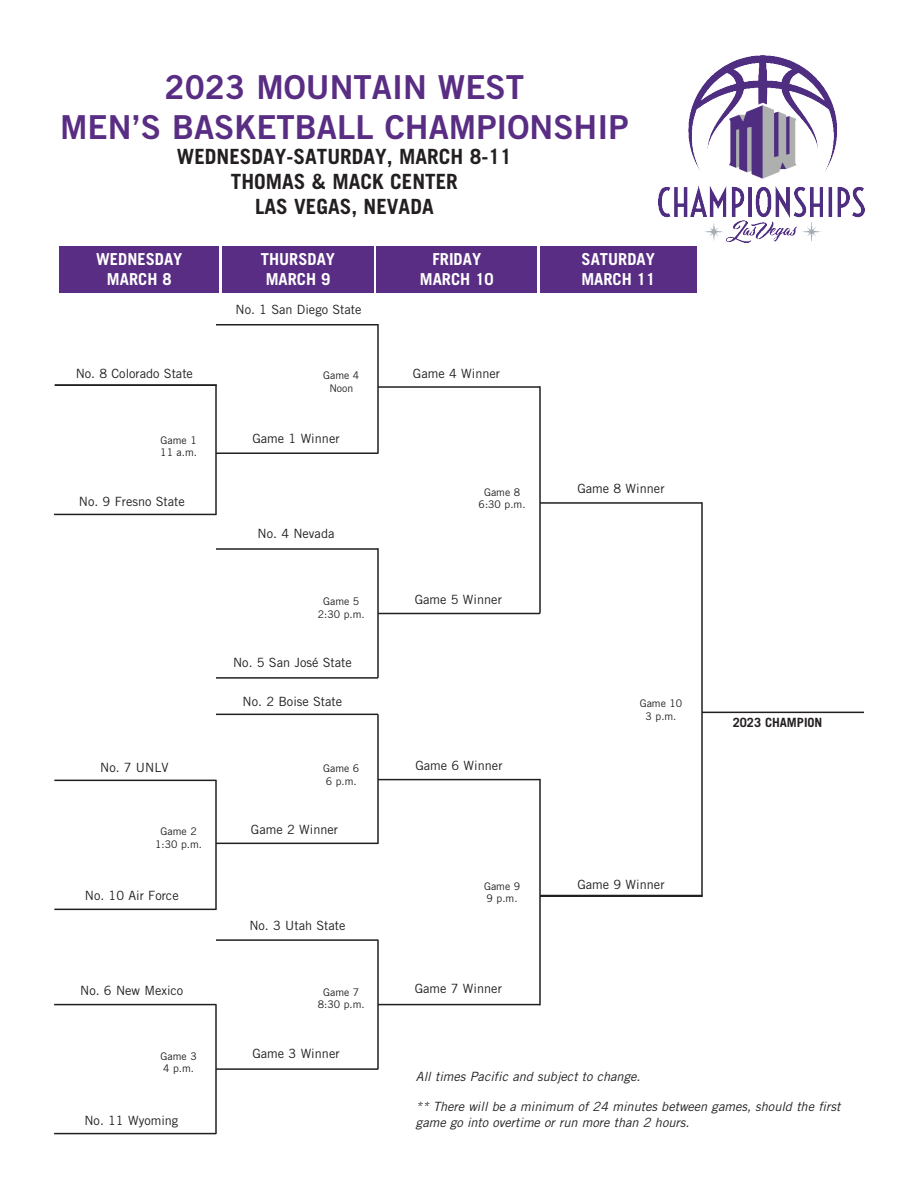
<style>
.page{position:relative;width:918px;height:1188px;background:#fff}
.page>*{position:absolute;margin:0;border:0;box-sizing:border-box;transform-origin:0 0}
.t1{font:33px/39.6px "Trade Gothic LT Std Bd 2";color:#592d83;text-align:center}
.t2{font:700 21px/25.2px "Trade Gothic LT Std";color:#231f20;text-align:center}
.t3{font:700 16.5px/19.8px "Trade Gothic LT Std";color:#fff}
.t4{font:12.75px "Trade Gothic LT Std";color:#231f20}
.t5{font:italic 12.75px/15.3px "Trade Gothic LT Std";color:#231f20}
.t6{font:700 12.75px "Trade Gothic LT Std";color:#231f20}
.t7{font:10.5px/12.6px "Trade Gothic LT Std";color:#231f20;text-align:center}
</style>
<div class="page">
<hr style="left:378px;top:779px;width:162px;height:1px;background:#231f20">
<hr style="left:378px;top:1004px;width:162px;height:1px;background:#231f20">
<hr style="left:539px;top:779px;width:2px;height:226px;background:#231f20">
<hr style="left:540px;top:895px;width:163px;height:2px;background:#231f20">
<hr style="left:540px;top:502px;width:162px;height:2px;background:#231f20">
<hr style="left:701px;top:502px;width:2px;height:394px;background:#231f20">
<hr style="left:702px;top:712px;width:162px;height:1px;background:#231f20">
<div style="left:222px;top:246px;width:152px;height:46px;background:#592d83"></div>
<div style="left:377px;top:246px;width:160px;height:46px;background:#592d83"></div>
<div style="left:540px;top:246px;width:157px;height:46px;background:#592d83"></div>
<img style="left:659px;top:56px;width:205px;height:186px">
<div style="left:60px;top:246px;width:159px;height:46px;background:#592d83"></div>
<hr style="left:54px;top:780px;width:162px;height:1px;background:#231f20">
<hr style="left:54px;top:909px;width:162px;height:1px;background:#231f20">
<hr style="left:215px;top:780px;width:2px;height:130px;background:#231f20">
<hr style="left:54px;top:514px;width:162px;height:1px;background:#231f20">
<hr style="left:215px;top:385px;width:2px;height:130px;background:#231f20">
<hr style="left:54px;top:1004px;width:162px;height:1px;background:#231f20">
<hr style="left:54px;top:1133px;width:162px;height:1px;background:#231f20">
<hr style="left:215px;top:1004px;width:2px;height:130px;background:#231f20">
<hr style="left:378px;top:386px;width:162px;height:2px;background:#231f20">
<hr style="left:378px;top:613px;width:162px;height:1px;background:#231f20">
<hr style="left:539px;top:386px;width:2px;height:227px;background:#231f20">
<hr style="left:216px;top:324px;width:162px;height:2px;background:#231f20">
<hr style="left:216px;top:452px;width:162px;height:2px;background:#231f20">
<hr style="left:377px;top:324px;width:2px;height:130px;background:#231f20">
<hr style="left:216px;top:548px;width:162px;height:2px;background:#231f20">
<hr style="left:216px;top:677px;width:162px;height:2px;background:#231f20">
<hr style="left:377px;top:548px;width:2px;height:130px;background:#231f20">
<hr style="left:216px;top:714px;width:162px;height:1px;background:#231f20">
<hr style="left:216px;top:843px;width:162px;height:1px;background:#231f20">
<hr style="left:377px;top:714px;width:2px;height:130px;background:#231f20">
<hr style="left:216px;top:939px;width:162px;height:2px;background:#231f20">
<hr style="left:216px;top:1068px;width:162px;height:2px;background:#231f20">
<hr style="left:377px;top:940px;width:2px;height:129px;background:#231f20">
<hr style="left:55px;top:384px;width:162px;height:2px;background:#231f20">
<h1 class="t1" style="left:60px;top:67px;width:570px">2023 MOUNTAIN WEST<br>MEN’S BASKETBALL CHAMPIONSHIP</h1>
<h2 class="t2" style="left:177px;top:143px;width:336px">WEDNESDAY-SATURDAY, MARCH 8-11<br>THOMAS &amp; MACK CENTER<br>LAS VEGAS, NEVADA</h2>
<p class="t3" style="left:96px;top:249px;width:88px;text-align:center">WEDNESDAY<br>MARCH 8</p>
<p class="t3" style="left:261px;top:249px;width:76px">THURSDAY<br>MARCH 9</p>
<p class="t3" style="left:420px;top:249px;width:75px;text-align:center">FRIDAY<br>MARCH 10</p>
<p class="t3" style="left:581px;top:249px;width:75px">SATURDAY<br>MARCH 11</p>
<p class="t4" style="left:76px;top:365px;width:119px">No. 8 Colorado State</p>
<p class="t7" style="left:160px;top:433px;width:38px;text-align:left">Game 1<br>11 a.m.</p>
<p class="t4" style="left:79px;top:493px;width:107px">No. 9 Fresno State</p>
<p class="t4" style="left:100px;top:760px;width:70px">No. 7 UNLV</p>
<p class="t7" style="left:155px;top:825px;width:48px">Game 2<br>1:30 p.m.</p>
<p class="t4" style="left:85px;top:888px;width:95px">No. 10 Air Force</p>
<p class="t4" style="left:80px;top:983px;width:105px">No. 6 New Mexico</p>
<p class="t7" style="left:161px;top:1050px;width:38px;text-align:left">Game 3<br>4 p.m.</p>
<p class="t4" style="left:84px;top:1112px;width:95px">No. 11 Wyoming</p>
<p class="t4" style="left:236px;top:302px;width:127px">No. 1 San Diego State</p>
<p class="t7" style="left:323px;top:369px;width:38px">Game 4<br>Noon</p>
<p class="t4" style="left:252px;top:430px;width:89px">Game 1 Winner</p>
<p class="t4" style="left:258px;top:526px;width:78px">No. 4 Nevada</p>
<p class="t7" style="left:318px;top:595px;width:48px">Game 5<br>2:30 p.m.</p>
<p class="t4" style="left:233px;top:655px;width:120px">No. 5 San José State</p>
<p class="t4" style="left:243px;top:693px;width:101px">No. 2 Boise State</p>
<p class="t7" style="left:323px;top:762px;width:38px;text-align:left">Game 6<br>6 p.m.</p>
<p class="t4" style="left:251px;top:822px;width:89px">Game 2 Winner</p>
<p class="t4" style="left:249px;top:917px;width:98px">No. 3 Utah State</p>
<p class="t7" style="left:318px;top:985px;width:48px">Game 7<br>8:30 p.m.</p>
<p class="t4" style="left:252px;top:1046px;width:89px">Game 3 Winner</p>
<p class="t4" style="left:413px;top:366px;width:89px">Game 4 Winner</p>
<p class="t7" style="left:479px;top:485px;width:48px">Game 8<br>6:30 p.m.</p>
<p class="t4" style="left:415px;top:592px;width:89px">Game 5 Winner</p>
<p class="t4" style="left:415px;top:758px;width:89px">Game 6 Winner</p>
<p class="t7" style="left:484px;top:879px;width:38px;text-align:left">Game 9<br>9 p.m.</p>
<p class="t4" style="left:415px;top:981px;width:89px">Game 7 Winner</p>
<p class="t4" style="left:577px;top:481px;width:89px">Game 8 Winner</p>
<p class="t7" style="left:640px;top:697px;width:44px">Game 10<br>3 p.m.</p>
<p class="t6" style="left:733px;top:715px;width:91px">2023 CHAMPION</p>
<p class="t4" style="left:577px;top:876px;width:89px">Game 9 Winner</p>
<p class="t5" style="left:416px;top:1069px;width:226px">All times Pacific and subject to change.</p>
<p class="t5" style="left:416px;top:1099px;width:426px">** There will be a minimum of 24 minutes between games, should the first game go into overtime or run more than 2 hours.</p>
</div>
